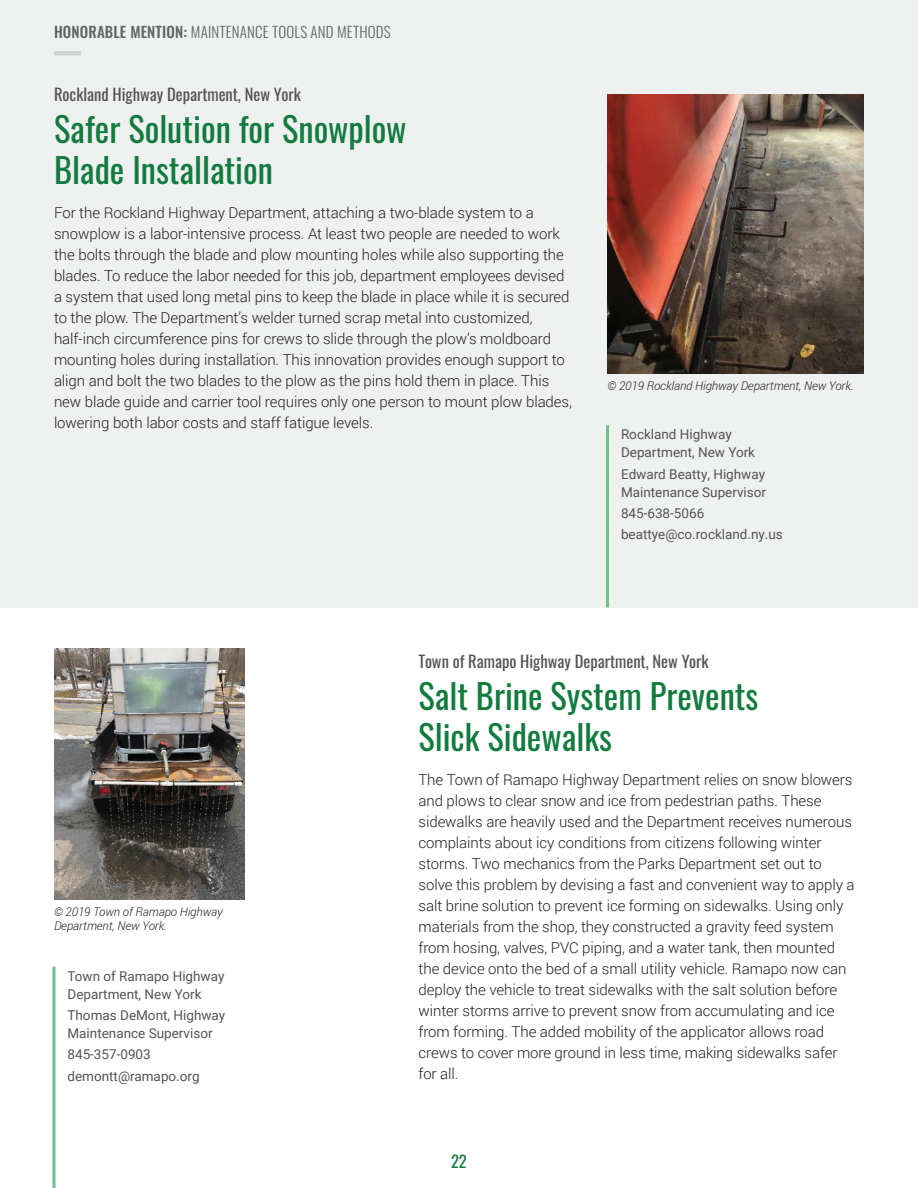
<style>
.page{position:relative;width:918px;height:1188px;background:#fff}
.page>*{position:absolute;margin:0;border:0;box-sizing:border-box;transform-origin:0 0}
.t1{font:34.5px/40.5px "Oswald";color:#127b3e}
.t2{font:16.5px "Oswald";color:#535355}
.t3{font:16.5px "Oswald";color:#127b3e}
.t4{font:300 15px/21px "Roboto";letter-spacing:-.005em;color:#231f20}
.t5{font:300 15px "Oswald";letter-spacing:.01em;color:#69696c}
.t6{font:13.5px/18px "Roboto";color:#535355}
.t7{font:italic 300 12px/14.4px "Roboto";letter-spacing:-.005em;color:#231f20}
.s1{font-weight:500}
</style>
<div class="page">
<div style="left:0;top:0;width:918px;height:608px;background:#eff1f1"></div>
<img style="left:608px;top:94px;width:255px;height:280px">
<hr style="left:606px;top:425px;width:3px;height:183px;background:#6bc28c">
<svg style="left:52px;top:967px;width:4px;height:221px"></svg>
<img style="left:54px;top:648px;width:191px;height:251px">
<div style="left:54px;top:51px;width:27px;height:5px;background:#d1d2d4"></div>
<p class="t5" style="left:54px;top:19px;width:338px"><span class="s1">HONORABLE MENTION:</span> MAINTENANCE TOOLS AND METHODS</p>
<h2 class="t2" style="left:54px;top:79px;width:248px">Rockland Highway Department, New York</h2>
<h2 class="t1" style="left:54px;top:106px;width:354px">Safer Solution for Snowplow<br>Blade Installation</h2>
<p class="t4" style="left:54px;top:202px;width:520px">For the Rockland Highway Department, attaching a two-blade system to a snowplow is a labor-intensive process. At least two people are needed to work the bolts through the blade and plow mounting holes while also supporting the blades. To reduce the labor needed for this job, department employees devised a system that used long metal pins to keep the blade in place while it is secured to the plow. The Department’s welder turned scrap metal into customized, half-inch circumference pins for crews to slide through the plow’s moldboard mounting holes during installation. This innovation provides enough support to align and bolt the two blades to the plow as the pins hold them in place. This new blade guide and carrier tool requires only one person to mount plow blades, lowering both labor costs and staff fatigue levels.</p>
<p class="t7" style="left:608px;top:379px;width:248px">© 2019 Rockland Highway Department, New York.</p>
<p class="t6" style="left:621px;top:425px;width:136px">Rockland Highway<br>Department, New York</p>
<p class="t6" style="left:621px;top:464px;width:147px">Edward Beatty, Highway<br>Maintenance Supervisor</p>
<p class="t6" style="left:621px;top:502px;width:163px;line-height:21.3px">845-638-5066 beattye@co.rockland.ny.us</p>
<p class="t7" style="left:54px;top:904px;width:170px">© 2019 Town of Ramapo Highway<br>Department, New York.</p>
<p class="t6" style="left:68px;top:967px;width:158px">Town of Ramapo Highway<br>Department, New York</p>
<p class="t6" style="left:68px;top:1006px;width:159px">Thomas DeMont, Highway<br>Maintenance Supervisor</p>
<p class="t6" style="left:68px;top:1043px;width:134px;line-height:21.3px">845-357-0903 demontt@ramapo.org</p>
<h2 class="t2" style="left:418px;top:646px;width:292px">Town of Ramapo Highway Department, New York</h2>
<h2 class="t1" style="left:418px;top:673px;width:341px">Salt Brine System Prevents<br>Slick Sidewalks</h2>
<p class="t4" style="left:418px;top:769px;width:438px">The Town of Ramapo Highway Department relies on snow blowers and plows to clear snow and ice from pedestrian paths. These sidewalks are heavily used and the Department receives numerous complaints about icy conditions from citizens following winter storms. Two mechanics from the Parks Department set out to solve this problem by devising a fast and convenient way to apply a salt brine solution to prevent ice forming on sidewalks. Using only materials from the shop, they constructed a gravity feed system from hosing, valves, PVC piping, and a water tank, then mounted the device onto the bed of a small utility vehicle. Ramapo now can deploy the vehicle to treat sidewalks with the salt solution before winter storms arrive to prevent snow from accumulating and ice from forming. The added mobility of the applicator allows road crews to cover more ground in less time, making sidewalks safer for all.</p>
<p class="t3" style="left:451px;top:1146px;width:17px">22</p>
</div>
